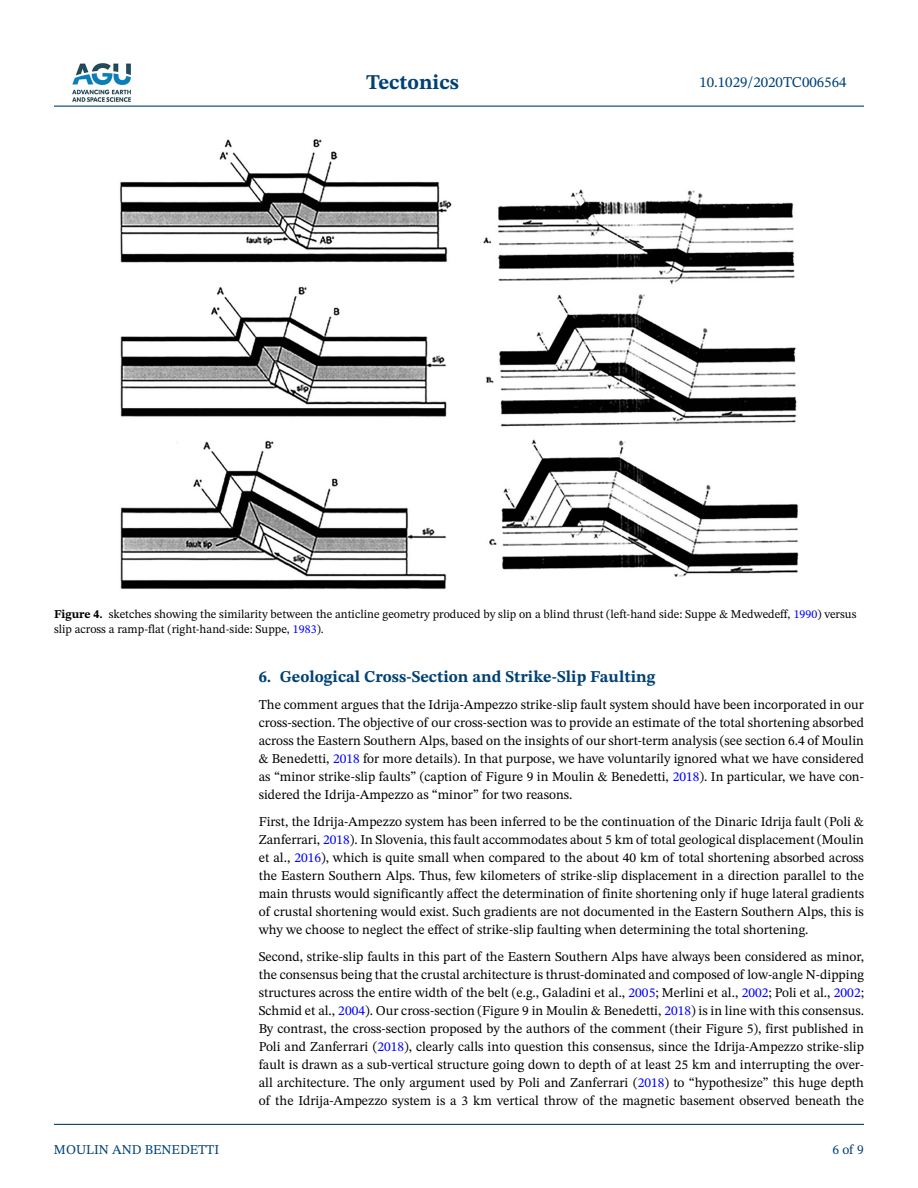
<style>
.page{position:relative;width:918px;height:1188px;background:#fff}
.page>*{position:absolute;margin:0;border:0;box-sizing:border-box;transform-origin:0 0}
.t1{font:700 21px "STIX Two Text";color:#004174}
.t2{font:700 16.5px "STIX Two Text";color:#004174}
.t3{font:15px "STIX Two Text";color:#004174}
.t4{font:13.5px/18px "STIX Two Text";color:#000;text-align:justify}
.t5{font:13.5px "STIX Two Text";color:#004174}
.t6{font:12px/15px "STIX Two Text";color:#000}
.s1{font-weight:700}
.s2{color:#00f}
</style>
<div class="page">
<hr style="left:54px;top:106px;width:810px;height:1px;background:#004174">
<hr style="left:54px;top:1124px;width:810px;height:1px;background:#004174">
<img style="left:72px;top:63px;width:59px;height:39px">
<img style="left:120px;top:139px;width:678px;height:450px">
<h1 class="t1" style="left:366px;top:67px;width:95px">Tectonics</h1>
<p class="t3" style="left:699px;top:72px;width:149px">10.1029/2020TC006564</p>
<p class="t6" style="left:54px;top:607px;width:804px"><span class="s1">Figure 4.</span> sketches showing the similarity between the anticline geometry produced by slip on a blind thrust (left-hand side: Suppe &amp; Medwedeff, <span class="s2">1990</span>) versus slip across a ramp-flat (right-hand-side: Suppe, <span class="s2">1983</span>).</p>
<p class="t5" style="left:54px;top:1140px;width:167px">MOULIN AND BENEDETTI</p>
<p class="t2" style="left:259px;top:665px;width:398px">6. Geological Cross-Section and Strike-Slip Faulting</p>
<p class="t4" style="left:259px;top:695px;width:607px">The comment argues that the Idrija-Ampezzo strike-slip fault system should have been incorporated in our cross-section. The objective of our cross-section was to provide an estimate of the total shortening absorbed across the Eastern Southern Alps, based on the insights of our short-term analysis (see section 6.4 of Moulin &amp; Benedetti, <span class="s2">2018</span> for more details). In that purpose, we have voluntarily ignored what we have considered as “minor strike-slip faults” (caption of Figure 9 in Moulin &amp; Benedetti, <span class="s2">2018</span>). In particular, we have con&shy;sidered the Idrija-Ampezzo as “minor” for two reasons.</p>
<p class="t4" style="left:259px;top:812px;width:607px">First, the Idrija-Ampezzo system has been inferred to be the continuation of the Dinaric Idrija fault (Poli &amp; Zanferrari, <span class="s2">2018</span>). In Slovenia, this fault accommodates about 5 km of total geological displacement (Moulin et al., <span class="s2">2016</span>), which is quite small when compared to the about 40 km of total shortening absorbed across the Eastern Southern Alps. Thus, few kilometers of strike-slip displacement in a direction parallel to the main thrusts would significantly affect the determination of finite shortening only if huge lateral gradients of crustal shortening would exist. Such gradients are not documented in the Eastern Southern Alps, this is why we choose to neglect the effect of strike-slip faulting when determining the total shortening.</p>
<p class="t4" style="left:259px;top:947px;width:607px">Second, strike-slip faults in this part of the Eastern Southern Alps have always been considered as minor, the consensus being that the crustal architecture is thrust-dominated and composed of low-angle N-dipping structures across the entire width of the belt (e.g., Galadini et al., <span class="s2">2005</span>; Merlini et al., <span class="s2">2002</span>; Poli et al., <span class="s2">2002</span>; Schmid et al., <span class="s2">2004</span>). Our cross-section (Figure 9 in Moulin &amp; Benedetti, <span class="s2">2018</span>) is in line with this consensus.<br>By contrast, the cross-section proposed by the authors of the comment (their Figure 5), first published in Poli and Zanferrari (<span class="s2">2018</span>), clearly calls into question this consensus, since the Idrija-Ampezzo strike-slip fault is drawn as a sub-vertical structure going down to depth of at least 25 km and interrupting the over&shy;all architecture. The only argument used by Poli and Zanferrari (<span class="s2">2018</span>) to “hypothesize” this huge depth of the Idrija-Ampezzo system is a 3 km vertical throw of the magnetic basement observed beneath the</p>
<p class="t5" style="left:833px;top:1140px;width:33px">6 of 9</p>
</div>
